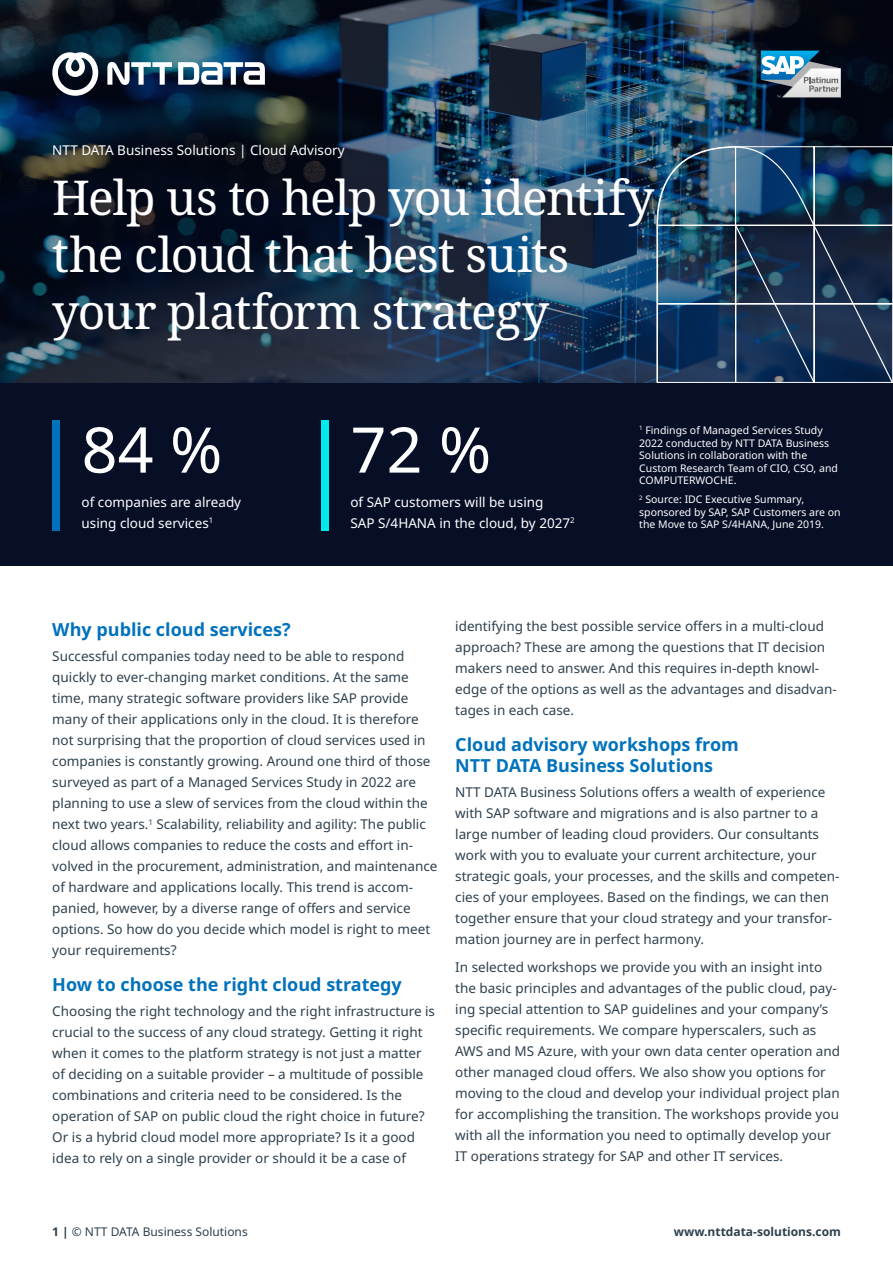
<style>
.page{position:relative;width:893px;height:1263px;background:#fff}
.page>*{position:absolute;margin:0;border:0;box-sizing:border-box;transform-origin:0 0}
.t1{font:63px "Noto Sans";color:#fff}
.t2{font:48px/57px "Noto Serif";letter-spacing:-.03em;color:#fff}
.t3{font:700 18px/21px "Noto Sans";color:#0072bc}
.t4{font:13.5px/21px "Noto Sans";color:#2e404d}
.t5{font:13.5px/21px "Noto Sans";color:#fff}
.t6{font:12px "Noto Sans";color:#2e404d}
.t7{font:700 12px "Noto Sans";color:#2e404d}
.t8{font:10.5px/12.6px "Noto Sans";color:#fff}
.s1{font-weight:700}
</style>
<div class="page">
<img style="left:0;top:0;width:893px;height:383px">
<img style="left:656px;top:146px;width:237px;height:237px">
<svg style="left:52px;top:52px;width:46px;height:44px"></svg>
<svg style="left:178px;top:62px;width:87px;height:23px"></svg>
<svg style="left:107px;top:62px;width:65px;height:23px"></svg>
<svg style="left:761px;top:51px;width:80px;height:46px"></svg>
<div style="left:0;top:383px;width:893px;height:182px;background:#070f26"></div>
<div style="left:321px;top:420px;width:8px;height:111px;background:#00e9ed"></div>
<div style="left:52px;top:420px;width:8px;height:111px;background:#0072bc"></div>
<p class="t5" style="left:52px;top:140px;width:294px">NTT DATA Business Solutions | Cloud Advisory</p>
<h2 class="t2" style="left:52px;top:171px;width:603px">Help us to help you identify the cloud that best suits your platform strategy</h2>
<h1 class="t1" style="left:82px;top:414px;width:142px">84 %</h1>
<p class="t5" style="left:82px;top:492px;width:161px">of companies are already using cloud services<sup>1</sup></p>
<h1 class="t1" style="left:350px;top:414px;width:142px">72 %</h1>
<p class="t5" style="left:350px;top:492px;width:226px">of SAP customers will be using<br>SAP S/4HANA in the cloud, by 2027<sup>2</sup></p>
<p class="t8" style="left:639px;top:424px;width:200px"><sup>1</sup> Findings of Managed Services Study<br>2022 conducted by NTT DATA Business<br>Solutions in collaboration with the<br>Custom Research Team of CIO, CSO, and<br>COMPUTERWOCHE.</p>
<p class="t8" style="left:639px;top:493px;width:203px"><sup>2</sup> Source: IDC Executive Summary, sponsored by SAP, SAP Customers are on the Move to SAP S/4HANA, June 2019.</p>
<h3 class="t3" style="left:52px;top:619px;width:240px">Why public cloud services?</h3>
<p class="t4" style="left:52px;top:646px;width:387px">Successful companies today need to be able to respond quickly to ever-changing market conditions. At the same time, many strategic software providers like SAP provide many of their applications only in the cloud. It is therefore not surprising that the proportion of cloud services used in companies is constantly growing. Around one third of those surveyed as part of a Managed Services Study in 2022 are planning to use a slew of services from the cloud within the next two years.<sup>1</sup> Scalability, reliability and agility: The public cloud allows companies to reduce the costs and effort in&shy;volved in the procurement, administration, and maintenance of hardware and applications locally. This trend is accom&shy;panied, however, by a diverse range of offers and service options. So how do you decide which model is right to meet your requirements?</p>
<h3 class="t3" style="left:52px;top:974px;width:351px">How to choose the right cloud strategy</h3>
<p class="t4" style="left:52px;top:1001px;width:384px">Choosing the right technology and the right infrastructure is crucial to the success of any cloud strategy. Getting it right when it comes to the platform strategy is not just a matter of deciding on a suitable provider – a multitude of possible combinations and criteria need to be considered. Is the operation of SAP on public cloud the right choice in future?<br>Or is a hybrid cloud model more appropriate? Is it a good idea to rely on a single provider or should it be a case of</p>
<p class="t4" style="left:455px;top:616px;width:383px">identifying the best possible service offers in a multi-cloud approach? These are among the questions that IT decision makers need to answer. And this requires in-depth knowl&shy;edge of the options as well as the advantages and disadvan&shy;tages in each case.</p>
<h3 class="t3" style="left:455px;top:734px;width:285px">Cloud advisory workshops from<br>NTT DATA Business Solutions</h3>
<p class="t4" style="left:455px;top:782px;width:386px">NTT DATA Business Solutions offers a wealth of experience with SAP software and migrations and is also partner to a large number of leading cloud providers. Our consultants work with you to evaluate your current architecture, your strategic goals, your processes, and the skills and competen&shy;cies of your employees. Based on the findings, we can then together ensure that your cloud strategy and your transfor&shy;mation journey are in perfect harmony.</p>
<p class="t4" style="left:455px;top:956px;width:386px">In selected workshops we provide you with an insight into the basic principles and advantages of the public cloud, pay&shy;ing special attention to SAP guidelines and your company’s specific requirements. We compare hyperscalers, such as AWS and MS Azure, with your own data center operation and other managed cloud offers. We also show you options for moving to the cloud and develop your individual project plan for accomplishing the transition. The workshops provide you with all the information you need to optimally develop your IT operations strategy for SAP and other IT services.</p>
<p class="t6" style="left:52px;top:1225px;width:197px"><span class="s1">1 |</span> © NTT DATA Business Solutions</p>
<p class="t7" style="left:674px;top:1225px;width:169px">www.nttdata-solutions.com</p>
</div>
